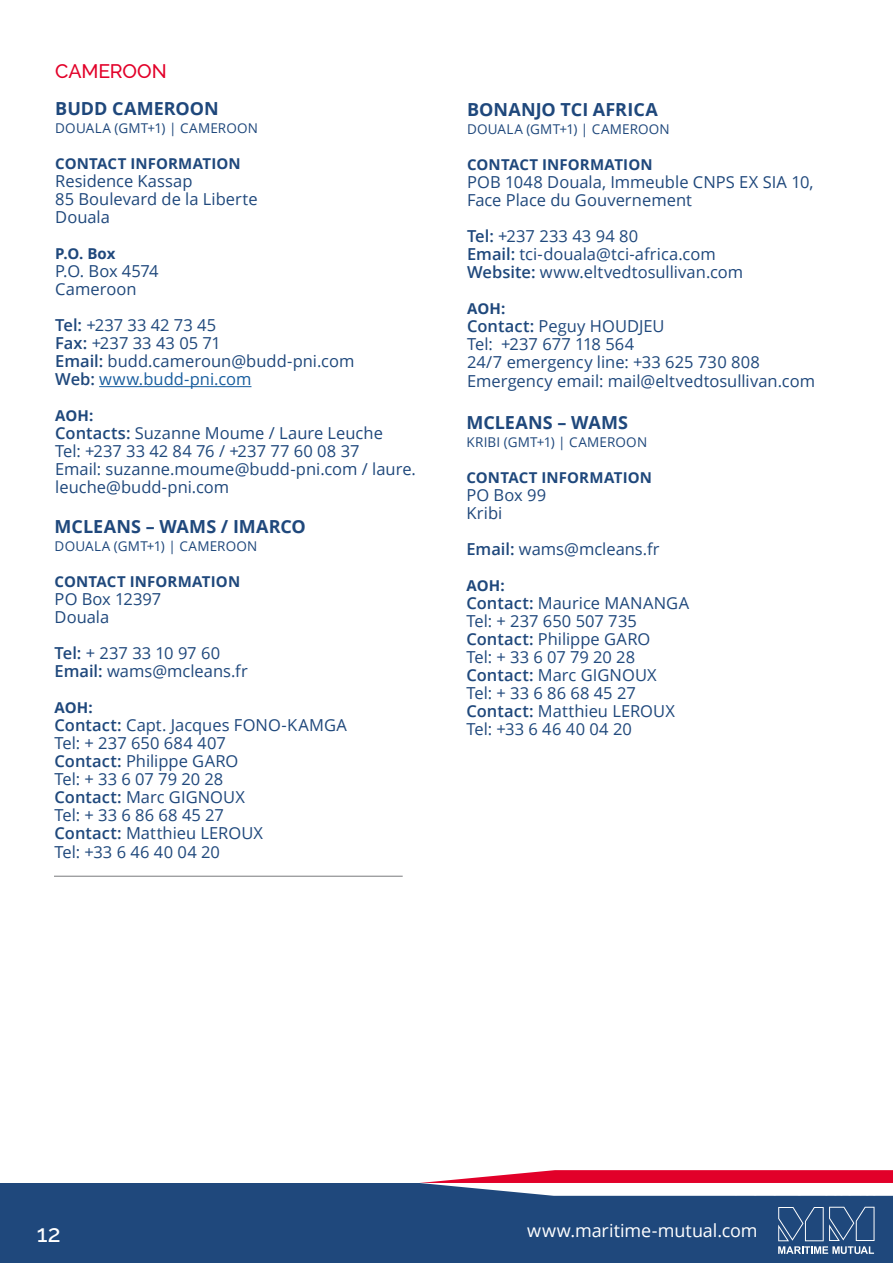
<style>
.page{position:relative;width:893px;height:1263px;background:#fff}
.page>*{position:absolute;margin:0;border:0;box-sizing:border-box;transform-origin:0 0}
.t1{font:500 24px "Raleway";color:#fff}
.body-copy{font:500 19.5px "Raleway";letter-spacing:-.01em;color:#e20029}
.body-copy-2{font:700 18px "Open Sans";color:#1f487c}
.t2{font:18px "Open Sans";letter-spacing:-.005em;color:#fff}
.body-copy-3{font:16.5px/18px "Open Sans";color:#1f487c}
.body-copy-4{font:16.5px "Open Sans";color:#175d9e}
.body-copy-5{font:700 15px "Open Sans";letter-spacing:.01em;color:#1f487c}
.body-copy-6{font:13.5px "Open Sans";letter-spacing:.015em;color:#1f487c}
.s1{font-weight:600}
.s2{font-weight:600;color:#1f487c}
</style>
<div class="page">
<div style="left:0;top:1183px;width:893px;height:80px;background:#1f487c"></div>
<svg style="left:778px;top:1207px;width:96px;height:47px"></svg>
<svg style="left:420px;top:1170px;width:473px;height:26px;background:#e1849a"></svg>
<hr style="left:99px;top:386px;width:152px;height:1px;background:#175d9e">
<hr style="left:54px;top:876px;width:349px;height:1px;background:#787a7d">
<p class="body-copy" style="left:55px;top:60px;width:113px">CAMEROON</p>
<p class="body-copy-2" style="left:55px;top:96px;width:165px">BUDD CAMEROON</p>
<p class="body-copy-6" style="left:55px;top:119px;width:204px">DOUALA (GMT+1) | CAMEROON</p>
<p class="body-copy-5" style="left:55px;top:153px;width:187px">CONTACT INFORMATION</p>
<p class="body-copy-3" style="left:55px;top:172px;width:139px">Residence Kassap</p>
<p class="body-copy-3" style="left:55px;top:190px;width:204px">85 Boulevard de la Liberte</p>
<p class="body-copy-3" style="left:55px;top:208px;width:56px">Douala</p>
<p class="body-copy-5" style="left:55px;top:243px;width:62px">P.O. Box</p>
<p class="body-copy-3" style="left:55px;top:262px;width:105px">P.O. Box 4574</p>
<p class="body-copy-3" style="left:55px;top:280px;width:83px">Cameroon</p>
<p class="body-copy-3" style="left:55px;top:316px;width:162px"><span class="s1">Tel:</span> +237 33 42 73 45</p>
<p class="body-copy-3" style="left:55px;top:334px;width:167px"><span class="s1">Fax:</span> +237 33 43 05 71</p>
<p class="body-copy-3" style="left:55px;top:352px;width:301px"><span class="s1">Email:</span> budd.cameroun@budd-pni.com</p>
<p class="body-copy-4" style="left:55px;top:368px;width:198px"><span class="s2">Web:</span> www.budd-pni.com</p>
<p class="body-copy-5" style="left:55px;top:405px;width:40px">AOH:</p>
<p class="body-copy-3" style="left:55px;top:424px;width:329px"><span class="s1">Contacts:</span> Suzanne Moume / Laure Leuche</p>
<p class="body-copy-3" style="left:55px;top:442px;width:306px">Tel: +237 33 42 84 76 / +237 77 60 08 37</p>
<p class="body-copy-3" style="left:55px;top:460px;width:362px">Email: suzanne.moume@budd-pni.com / laure. leuche@budd-pni.com</p>
<p class="body-copy-2" style="left:55px;top:513px;width:253px">MCLEANS – WAMS / IMARCO</p>
<p class="body-copy-6" style="left:55px;top:536px;width:204px">DOUALA (GMT+1) | CAMEROON</p>
<p class="body-copy-5" style="left:55px;top:570px;width:187px">CONTACT INFORMATION</p>
<p class="body-copy-3" style="left:55px;top:589px;width:108px">PO Box 12397</p>
<p class="body-copy-3" style="left:55px;top:607px;width:56px">Douala</p>
<p class="body-copy-3" style="left:55px;top:643px;width:167px"><span class="s1">Tel:</span> + 237 33 10 97 60</p>
<p class="body-copy-3" style="left:55px;top:661px;width:195px"><span class="s1">Email:</span> wams@mcleans.fr</p>
<p class="body-copy-5" style="left:55px;top:696px;width:40px">AOH:</p>
<p class="body-copy-3" style="left:55px;top:715px;width:294px"><span class="s1">Contact:</span> Capt. Jacques FONO-KAMGA</p>
<p class="body-copy-3" style="left:55px;top:733px;width:173px">Tel: + 237 650 684 407</p>
<p class="body-copy-3" style="left:55px;top:751px;width:185px"><span class="s1">Contact:</span> Philippe GARO</p>
<p class="body-copy-3" style="left:55px;top:769px;width:170px">Tel: + 33 6 07 79 20 28</p>
<p class="body-copy-3" style="left:55px;top:787px;width:192px"><span class="s1">Contact:</span> Marc GIGNOUX</p>
<p class="body-copy-3" style="left:55px;top:805px;width:171px">Tel: + 33 6 86 68 45 27</p>
<p class="body-copy-3" style="left:55px;top:823px;width:210px"><span class="s1">Contact:</span> Matthieu LEROUX</p>
<p class="body-copy-3" style="left:55px;top:843px;width:167px">Tel: +33 6 46 40 04 20</p>
<p class="body-copy-2" style="left:467px;top:97px;width:192px">BONANJO TCI AFRICA</p>
<p class="body-copy-6" style="left:467px;top:120px;width:204px">DOUALA (GMT+1) | CAMEROON</p>
<p class="body-copy-5" style="left:467px;top:154px;width:187px">CONTACT INFORMATION</p>
<p class="body-copy-3" style="left:467px;top:172px;width:348px">POB 1048 Douala, Immeuble CNPS EX SIA 10,</p>
<p class="body-copy-3" style="left:467px;top:190px;width:226px">Face Place du Gouvernement</p>
<p class="body-copy-3" style="left:467px;top:226px;width:173px"><span class="s1">Tel:</span> +237 233 43 94 80</p>
<p class="body-copy-3" style="left:467px;top:244px;width:250px"><span class="s1">Email:</span> tci-douala@tci-africa.com</p>
<p class="body-copy-3" style="left:467px;top:262px;width:278px"><span class="s1">Website:</span> www.eltvedtosullivan.com</p>
<p class="body-copy-5" style="left:467px;top:298px;width:40px">AOH:</p>
<p class="body-copy-3" style="left:467px;top:316px;width:199px"><span class="s1">Contact:</span> Peguy HOUDJEU</p>
<p class="body-copy-3" style="left:467px;top:334px;width:169px">Tel: +237 677 118 564</p>
<p class="body-copy-3" style="left:467px;top:352px;width:294px">24/7 emergency line: +33 625 730 808</p>
<p class="body-copy-3" style="left:467px;top:372px;width:349px">Emergency email: mail@eltvedtosullivan.com</p>
<p class="body-copy-2" style="left:466px;top:410px;width:163px">MCLEANS – WAMS</p>
<p class="body-copy-6" style="left:466px;top:433px;width:182px">KRIBI (GMT+1) | CAMEROON</p>
<p class="body-copy-5" style="left:466px;top:467px;width:187px">CONTACT INFORMATION</p>
<p class="body-copy-3" style="left:466px;top:486px;width:81px">PO Box 99</p>
<p class="body-copy-3" style="left:466px;top:504px;width:37px">Kribi</p>
<p class="body-copy-3" style="left:466px;top:540px;width:195px"><span class="s1">Email:</span> wams@mcleans.fr</p>
<p class="body-copy-5" style="left:466px;top:575px;width:40px">AOH:</p>
<p class="body-copy-3" style="left:466px;top:594px;width:224px"><span class="s1">Contact:</span> Maurice MANANGA</p>
<p class="body-copy-3" style="left:466px;top:612px;width:172px">Tel: + 237 650 507 735</p>
<p class="body-copy-3" style="left:466px;top:630px;width:185px"><span class="s1">Contact:</span> Philippe GARO</p>
<p class="body-copy-3" style="left:466px;top:648px;width:170px">Tel: + 33 6 07 79 20 28</p>
<p class="body-copy-3" style="left:466px;top:666px;width:192px"><span class="s1">Contact:</span> Marc GIGNOUX</p>
<p class="body-copy-3" style="left:466px;top:684px;width:171px">Tel: + 33 6 86 68 45 27</p>
<p class="body-copy-3" style="left:466px;top:702px;width:210px"><span class="s1">Contact:</span> Matthieu LEROUX</p>
<p class="body-copy-3" style="left:466px;top:720px;width:167px">Tel: +33 6 46 40 04 20</p>
<h1 class="t1" style="left:37px;top:1220px;width:25px">12</h1>
<p class="t2" style="left:527px;top:1218px;width:232px">www.maritime-mutual.com</p>
</div>
